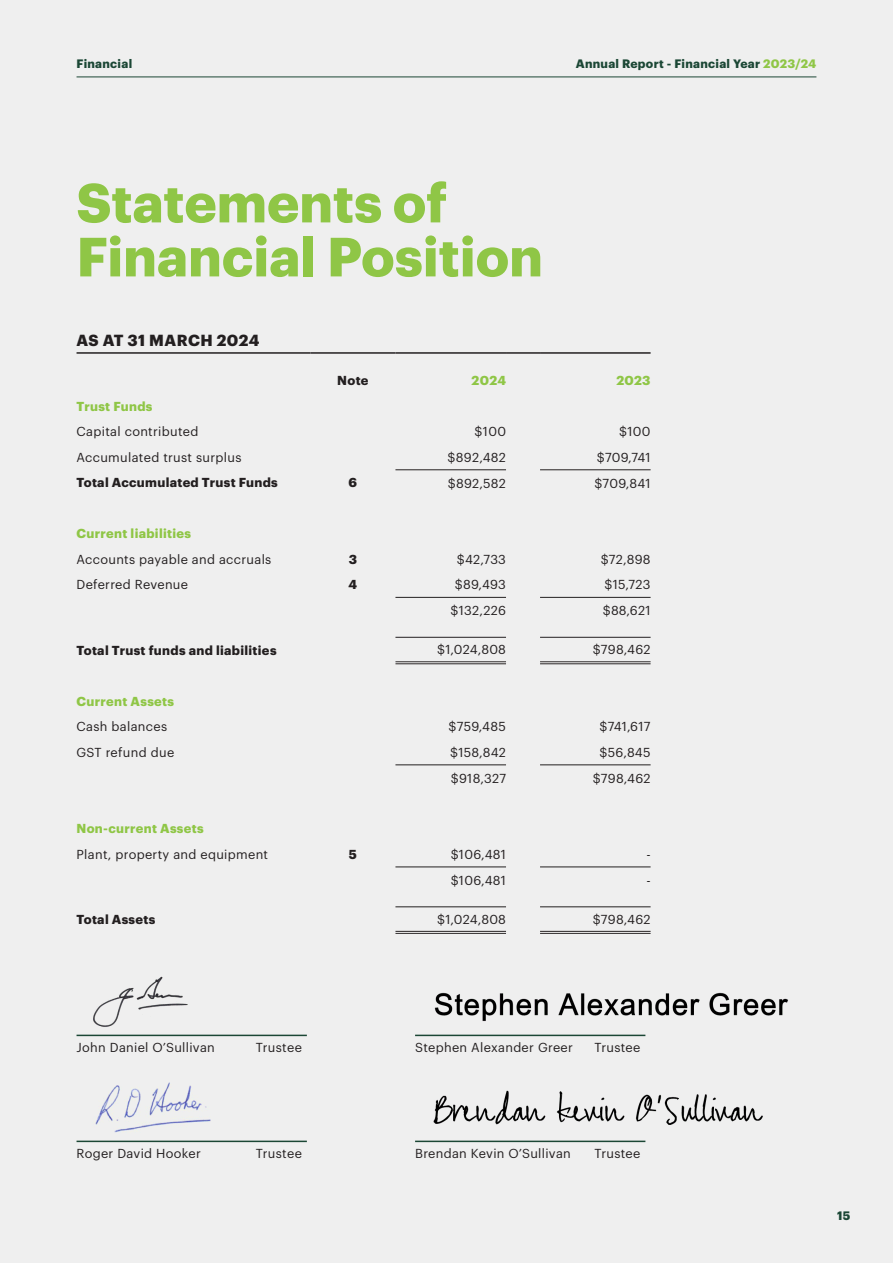
<style>
.page{position:relative;width:893px;height:1263px;background:#efefef}
.page>*{position:absolute;margin:0;border:0;box-sizing:border-box;transform-origin:0 0}
.Heading{font:700 54px/54px "Graphik";color:#8fc646}
.Subhead_TABLES{font:700 15.75px "Graphik";letter-spacing:.02em;color:#231f20}
.Body_table{font:12.75px "Graphik";letter-spacing:.025em;color:#231f20}
.Body_table_number{font:12.75px "Graphik";letter-spacing:.025em;color:#231f20}
.Body_Table_Bold{font:700 12.75px "Graphik";letter-spacing:.025em;color:#231f20}
.Body_Table_Bold-2{font:700 12.75px "Graphik";letter-spacing:.025em;color:#8fc646}
.Body_Table_NOTE{font:700 12.75px "Graphik";color:#231f20}
.Body_table_DATE{font:700 12.75px "Graphik";letter-spacing:.025em;color:#8fc646}
.Body_Bold_Space_Before{font:700 12px "Graphik";letter-spacing:.025em;color:#1b4735}
.s1{color:#8fc646}
</style>
<div class="page">
<hr style="left:395px;top:661px;width:111px;height:3px;background:#fff">
<hr style="left:540px;top:661px;width:111px;height:3px;background:#fff">
<hr style="left:395px;top:931px;width:111px;height:3px;background:#fff">
<hr style="left:540px;top:931px;width:111px;height:3px;background:#fff">
<hr style="left:395px;top:597px;width:111px;height:1px;background:#231f20">
<hr style="left:540px;top:597px;width:111px;height:1px;background:#231f20">
<hr style="left:540px;top:764px;width:111px;height:1px;background:#231f20">
<hr style="left:395px;top:764px;width:111px;height:1px;background:#231f20">
<hr style="left:395px;top:866px;width:111px;height:1px;background:#231f20">
<hr style="left:540px;top:866px;width:111px;height:1px;background:#231f20">
<hr style="left:395px;top:469px;width:111px;height:1px;background:#231f20">
<hr style="left:540px;top:469px;width:111px;height:1px;background:#231f20">
<hr style="left:395px;top:637px;width:111px;height:1px;background:#231f20">
<hr style="left:395px;top:661px;width:111px;height:1px;background:#231f20">
<hr style="left:395px;top:663px;width:111px;height:1px;background:#231f20">
<hr style="left:540px;top:637px;width:111px;height:1px;background:#231f20">
<hr style="left:540px;top:661px;width:111px;height:1px;background:#231f20">
<hr style="left:540px;top:663px;width:111px;height:1px;background:#231f20">
<hr style="left:395px;top:906px;width:111px;height:1px;background:#231f20">
<hr style="left:395px;top:931px;width:111px;height:1px;background:#231f20">
<hr style="left:395px;top:933px;width:111px;height:1px;background:#231f20">
<hr style="left:540px;top:906px;width:111px;height:1px;background:#231f20">
<hr style="left:540px;top:931px;width:111px;height:1px;background:#231f20">
<hr style="left:540px;top:933px;width:111px;height:1px;background:#231f20">
<hr style="left:77px;top:352px;width:233px;height:2px;background:#231f20">
<hr style="left:310px;top:352px;width:85px;height:2px;background:#231f20">
<hr style="left:395px;top:352px;width:111px;height:2px;background:#231f20">
<hr style="left:506px;top:352px;width:34px;height:2px;background:#231f20">
<hr style="left:540px;top:352px;width:111px;height:2px;background:#231f20">
<hr style="left:77px;top:1035px;width:230px;height:1px;background:#1b4735">
<hr style="left:77px;top:1140px;width:230px;height:2px;background:#1b4735">
<hr style="left:77px;top:77px;width:739px;height:1px;background:#1b4735">
<img style="left:76px;top:1082px;width:164px;height:61px">
<img style="left:415px;top:1090px;width:348px;height:53px">
<img style="left:76px;top:976px;width:166px;height:61px">
<img style="left:415px;top:992px;width:373px;height:45px">
<p class="Body_Bold_Space_Before" style="left:77px;top:54px;width:57px">Financial</p>
<p class="Body_Bold_Space_Before" style="left:576px;top:54px;width:242px">Annual Report - Financial Year <span class="s1">2023/24</span></p>
<p class="Heading" style="left:77px;top:171px;width:468px">Statements of<br>Financial Position</p>
<p class="Subhead_TABLES" style="left:77px;top:328px;width:184px">AS AT 31 MARCH 2024</p>
<p class="Body_Table_NOTE" style="left:337px;top:371px;width:33px">Note</p>
<p class="Body_table_DATE" style="left:472px;top:371px;width:36px">2024</p>
<p class="Body_table_DATE" style="left:616px;top:371px;width:36px">2023</p>
<p class="Body_Table_Bold-2" style="left:77px;top:396px;width:77px">Trust Funds</p>
<p class="Body_table" style="left:77px;top:422px;width:123px">Capital contributed</p>
<p class="Body_table_number" style="left:475px;top:422px;width:33px">$100</p>
<p class="Body_table_number" style="left:619px;top:422px;width:33px">$100</p>
<p class="Body_table" style="left:77px;top:448px;width:166px">Accumulated trust surplus</p>
<p class="Body_table_number" style="left:448px;top:447px;width:60px">$892,482</p>
<p class="Body_table_number" style="left:597px;top:447px;width:55px">$709,741</p>
<p class="Body_Table_Bold" style="left:77px;top:473px;width:203px">Total Accumulated Trust Funds</p>
<p class="Body_Table_NOTE" style="left:349px;top:473px;width:10px">6</p>
<p class="Body_table_number" style="left:448px;top:473px;width:60px">$892,582</p>
<p class="Body_table_number" style="left:595px;top:473px;width:58px">$709,841</p>
<p class="Body_Table_Bold-2" style="left:77px;top:524px;width:116px">Current liabilities</p>
<p class="Body_table" style="left:77px;top:550px;width:196px">Accounts payable and accruals</p>
<p class="Body_Table_NOTE" style="left:349px;top:549px;width:10px">3</p>
<p class="Body_table_number" style="left:457px;top:550px;width:51px">$42,733</p>
<p class="Body_table_number" style="left:601px;top:550px;width:51px">$72,898</p>
<p class="Body_table" style="left:77px;top:575px;width:113px">Deferred Revenue</p>
<p class="Body_Table_NOTE" style="left:349px;top:575px;width:10px">4</p>
<p class="Body_table_number" style="left:455px;top:575px;width:53px">$89,493</p>
<p class="Body_table_number" style="left:604px;top:575px;width:48px">$15,723</p>
<p class="Body_table_number" style="left:451px;top:601px;width:57px">$132,226</p>
<p class="Body_table_number" style="left:603px;top:601px;width:49px">$88,621</p>
<p class="Body_Table_Bold" style="left:77px;top:640px;width:202px">Total Trust funds and liabilities</p>
<p class="Body_table_number" style="left:437px;top:640px;width:70px">$1,024,808</p>
<p class="Body_table_number" style="left:593px;top:640px;width:59px">$798,462</p>
<p class="Body_Table_Bold-2" style="left:77px;top:691px;width:99px">Current Assets</p>
<p class="Body_table" style="left:77px;top:717px;width:92px">Cash balances</p>
<p class="Body_table_number" style="left:449px;top:717px;width:59px">$759,485</p>
<p class="Body_table_number" style="left:600px;top:717px;width:52px">$741,617</p>
<p class="Body_table" style="left:77px;top:743px;width:99px">GST refund due</p>
<p class="Body_table_number" style="left:450px;top:742px;width:57px">$158,842</p>
<p class="Body_table_number" style="left:599px;top:742px;width:53px">$56,845</p>
<p class="Body_table_number" style="left:451px;top:768px;width:57px">$918,327</p>
<p class="Body_table_number" style="left:593px;top:768px;width:59px">$798,462</p>
<p class="Body_Table_Bold-2" style="left:77px;top:819px;width:129px">Non-current Assets</p>
<p class="Body_table" style="left:77px;top:845px;width:193px">Plant, property and equipment</p>
<p class="Body_Table_NOTE" style="left:349px;top:844px;width:10px">5</p>
<p class="Body_table_number" style="left:451px;top:844px;width:57px">$106,481</p>
<p class="Body_table_number" style="left:646px;top:844px;width:6px">-</p>
<p class="Body_table_number" style="left:451px;top:870px;width:57px">$106,481</p>
<p class="Body_table_number" style="left:646px;top:870px;width:6px">-</p>
<p class="Body_Table_Bold" style="left:77px;top:910px;width:80px">Total Assets</p>
<p class="Body_table_number" style="left:437px;top:909px;width:70px">$1,024,808</p>
<p class="Body_table_number" style="left:593px;top:909px;width:59px">$798,462</p>
<p class="Body_table" style="left:77px;top:1038px;width:140px">John Daniel O’Sullivan</p>
<p class="Body_table" style="left:256px;top:1038px;width:48px">Trustee</p>
<p class="Body_table" style="left:415px;top:1038px;width:159px">Stephen Alexander Greer</p>
<p class="Body_table" style="left:594px;top:1038px;width:48px">Trustee</p>
<p class="Body_table" style="left:77px;top:1144px;width:126px">Roger David Hooker</p>
<p class="Body_table" style="left:256px;top:1144px;width:48px">Trustee</p>
<p class="Body_table" style="left:415px;top:1144px;width:157px">Brendan Kevin O’Sullivan</p>
<p class="Body_table" style="left:594px;top:1144px;width:48px">Trustee</p>
<p class="Body_Bold_Space_Before" style="left:837px;top:1207px;width:15px">15</p>
</div>
